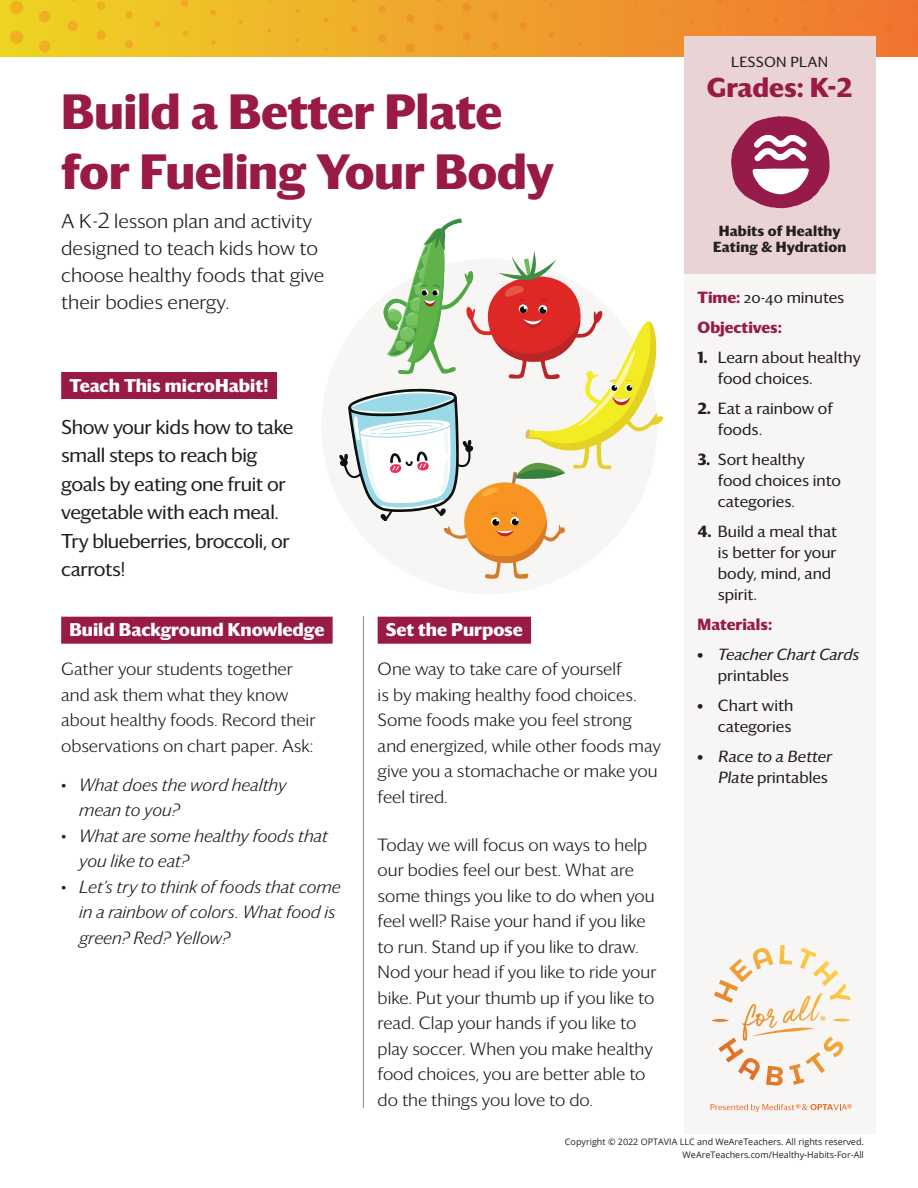
<style>
.page{position:relative;width:918px;height:1188px;background:#fff}
.page>*{position:absolute;margin:0;border:0;box-sizing:border-box;transform-origin:0 0}
.t1{font:700 48.15px/59.6px "Darby Sans";letter-spacing:-.01em;color:#991a46}
.t2{font:700 26.7px "Darby Sans";color:#991a46}
.Subhead{font:19.5px/28.5px "Darby Sans";letter-spacing:-.02em;color:#231f20}
.t3{font:300 19.5px/27px "Darby Sans";color:#231f20}
.t4{font:700 18px "Darby Sans";color:#fff}
.t5{font:300 17.25px/25.5px "Darby Sans";color:#231f20}
.t6{font:italic 300 17.25px/25.5px "Darby Sans";color:#231f20}
.t7{font:15.75px/21px "Darby Sans";color:#231f20}
.t8{font:italic 15.75px/21px "Darby Sans";color:#231f20}
.t9{font:700 15.75px "Darby Sans";color:#991a46}
.t10{font:700 14.25px/16.5px "Darby Sans";letter-spacing:.01em;color:#231f20;text-align:center}
.t11{font:14.25px "Darby Sans";letter-spacing:.02em;color:#231f20}
.t12{font:9px/13.5px "Open Sans";color:#231f20;text-align:right}
.s1{font-size:21.3px}
.s2{font-weight:700;color:#991a46}
.s3{font-weight:700}
.s4{font-weight:700;font-style:normal}
.s5{font-style:normal}
</style>
<div class="page">
<div style="left:0;top:0;width:918px;height:57px;background:linear-gradient(to right,#efd424,#f07532)"></div>
<div style="left:10px;top:1px;width:13px;height:13px;background:#efb222;border-radius:50%"></div>
<div style="left:39px;top:11px;width:12px;height:12px;background:#efb023;border-radius:50%"></div>
<div style="left:68px;top:21px;width:10px;height:10px;background:#f0ae22;border-radius:50%"></div>
<div style="left:96px;top:31px;width:10px;height:9px;background:#f0ac24;border-radius:50%"></div>
<div style="left:125px;top:40px;width:8px;height:8px;background:#f0aa25;border-radius:50%"></div>
<div style="left:10px;top:30px;width:13px;height:14px;background:#efb222;border-radius:50%"></div>
<div style="left:39px;top:40px;width:12px;height:12px;background:#efb023;border-radius:50%"></div>
<svg style="left:913px;top:3px;width:5px;height:7px"></svg>
<div style="left:829px;top:6px;width:7px;height:6px;background:#f0762b;border-radius:50%"></div>
<div style="left:857px;top:14px;width:7px;height:7px;background:#f0742b;border-radius:50%"></div>
<div style="left:885px;top:23px;width:8px;height:8px;background:#f0712b;border-radius:50%"></div>
<svg style="left:912px;top:32px;width:6px;height:9px"></svg>
<svg style="left:718px;top:0;width:4px;height:4px"></svg>
<svg style="left:746px;top:8px;width:5px;height:5px"></svg>
<svg style="left:774px;top:17px;width:5px;height:6px"></svg>
<svg style="left:801px;top:26px;width:6px;height:6px"></svg>
<div style="left:829px;top:35px;width:7px;height:7px;background:#f0762b;border-radius:50%"></div>
<svg style="left:690px;top:20px;width:4px;height:3px"></svg>
<svg style="left:718px;top:29px;width:4px;height:4px"></svg>
<svg style="left:549px;top:3px;width:4px;height:4px"></svg>
<svg style="left:434px;top:0;width:9px;height:2px"></svg>
<div style="left:462px;top:3px;width:9px;height:8px;background:#ef902a;border-radius:50%"></div>
<div style="left:491px;top:12px;width:8px;height:9px;background:#f09029;border-radius:50%"></div>
<div style="left:519px;top:22px;width:8px;height:7px;background:#f08d2a;border-radius:50%"></div>
<svg style="left:548px;top:32px;width:6px;height:6px"></svg>
<svg style="left:577px;top:42px;width:5px;height:4px"></svg>
<svg style="left:351px;top:0;width:6px;height:3px"></svg>
<div style="left:379px;top:5px;width:7px;height:8px;background:#f09829;border-radius:50%"></div>
<div style="left:406px;top:14px;width:8px;height:8px;background:#ef952a;border-radius:50%"></div>
<div style="left:434px;top:23px;width:9px;height:9px;background:#f0932a;border-radius:50%"></div>
<div style="left:463px;top:33px;width:8px;height:8px;background:#ef902a;border-radius:50%"></div>
<div style="left:491px;top:42px;width:8px;height:8px;background:#f09029;border-radius:50%"></div>
<svg style="left:296px;top:9px;width:4px;height:4px"></svg>
<svg style="left:324px;top:18px;width:5px;height:5px"></svg>
<div style="left:351px;top:26px;width:6px;height:7px;background:#f09a28;border-radius:50%"></div>
<div style="left:378px;top:35px;width:8px;height:8px;background:#f09829;border-radius:50%"></div>
<div style="left:406px;top:43px;width:9px;height:9px;background:#ef952a;border-radius:50%"></div>
<div style="left:181px;top:0;width:7px;height:7px;background:#f0a726;border-radius:50%"></div>
<svg style="left:210px;top:10px;width:6px;height:5px"></svg>
<svg style="left:239px;top:20px;width:4px;height:4px"></svg>
<svg style="left:267px;top:29px;width:4px;height:4px"></svg>
<svg style="left:295px;top:38px;width:4px;height:4px"></svg>
<div style="left:97px;top:1px;width:8px;height:9px;background:#f0ac24;border-radius:50%"></div>
<div style="left:126px;top:11px;width:7px;height:7px;background:#f0aa25;border-radius:50%"></div>
<svg style="left:154px;top:21px;width:6px;height:6px"></svg>
<svg style="left:183px;top:31px;width:5px;height:5px"></svg>
<svg style="left:211px;top:40px;width:5px;height:5px"></svg>
<div style="left:378px;top:617px;width:153px;height:27px;background:#991a46"></div>
<div style="left:61px;top:617px;width:272px;height:27px;background:#991a46"></div>
<hr style="left:363px;top:616px;width:1px;height:492px;background:#978871">
<div style="left:61px;top:372px;width:216px;height:27px;background:#991a46"></div>
<div style="left:684px;top:117px;width:192px;height:1017px;background:#f7f6f5"></div>
<div style="left:684px;top:36px;width:192px;height:238px;background:#e9d3d4"></div>
<svg style="left:731px;top:116px;width:99px;height:92px"></svg>
<svg style="left:711px;top:1104px;width:141px;height:8px"></svg>
<svg style="left:714px;top:945px;width:137px;height:76px"></svg>
<div style="left:321px;top:259px;width:336px;height:335px;background:#f7f6f5;border-radius:50%"></div>
<svg style="left:339px;top:218px;width:325px;height:361px"></svg>
<p class="t1" style="left:61px;top:80px;width:494px">Build a Better Plate for Fueling Your Body</p>
<p class="t3" style="left:61px;top:207px;width:264px">A K<span class="s1">-2</span> lesson plan and activity designed to teach kids how to choose healthy foods that give their bodies energy.</p>
<p class="t4" style="left:69px;top:371px;width:201px">Teach This microHabit!</p>
<p class="Subhead" style="left:61px;top:412px;width:234px">Show your kids how to take small steps to reach big goals by eating one fruit or vegetable with each meal.<br>Try blueberries, broccoli, or carrots!</p>
<p class="t4" style="left:69px;top:616px;width:257px">Build Background Knowledge</p>
<p class="t5" style="left:61px;top:656px;width:256px">Gather your students together and ask them what they know about healthy foods. Record their observations on chart paper. Ask:</p>
<p class="t6" style="left:79px;top:771px;width:209px;text-indent:-18px">• What does the word healthy mean to you?</p>
<p class="t6" style="left:79px;top:822px;width:250px;text-indent:-18px">• What are some healthy foods that you like to eat?</p>
<p class="t6" style="left:79px;top:873px;width:263px;text-indent:-18px">• Let’s try to think of foods that come in a rainbow of colors. What food is green? Red? Yellow?</p>
<p class="t4" style="left:386px;top:616px;width:138px">Set the Purpose</p>
<p class="t5" style="left:378px;top:656px;width:285px">One way to take care of yourself<br>is by making healthy food choices.<br>Some foods make you feel strong and energized, while other foods may give you a stomachache or make you feel tired.</p>
<p class="t5" style="left:378px;top:831px;width:280px">Today we will focus on ways to help our bodies feel our best. What are some things you like to do when you feel well? Raise your hand if you like to run. Stand up if you like to draw.<br>Nod your head if you like to ride your bike. Put your thumb up if you like to read. Clap your hands if you like to play soccer. When you make healthy food choices, you are better able to do the things you love to do.</p>
<p class="t11" style="left:731px;top:52px;width:99px">LESSON PLAN</p>
<p class="t2" style="left:707px;top:67px;width:147px">Grades: K-2</p>
<p class="t10" style="left:713px;top:222px;width:135px">Habits of Healthy<br>Eating &amp; Hydration</p>
<p class="t7" style="left:698px;top:286px;width:148px"><span class="s2">Time:</span> 20-40 minutes</p>
<p class="t9" style="left:698px;top:315px;width:86px">Objectives:</p>
<p class="t7" style="left:718px;top:346px;width:144px;text-indent:-20px"><span class="s3">1.</span> Learn about healthy food choices.</p>
<p class="t7" style="left:718px;top:397px;width:116px;text-indent:-20px"><span class="s3">2.</span> Eat a rainbow of foods.</p>
<p class="t7" style="left:718px;top:448px;width:125px;text-indent:-20px"><span class="s3">3.</span> Sort healthy food choices into categories.</p>
<p class="t7" style="left:718px;top:520px;width:121px;text-indent:-20px"><span class="s3">4.</span> Build a meal that is better for your body, mind, and spirit.</p>
<p class="t9" style="left:698px;top:612px;width:76px">Materials:</p>
<p class="t8" style="left:718px;top:643px;width:143px;text-indent:-20px"><span class="s4">•</span> Teacher Chart Cards <span class="s5">printables</span></p>
<p class="t7" style="left:698px;top:694px;width:97px;text-align:right"><span class="s3">•</span> Chart with categories</p>
<p class="t7" style="left:718px;top:745px;width:118px;text-indent:-20px"><span class="s3">•</span> Race to a Better<br>Plate printables</p>
<p class="t12" style="left:565px;top:1135px;width:301px">Copyright © 2022 OPTAVIA LLC and WeAreTeachers. All rights reserved.<br>WeAreTeachers.com/Healthy-Habits-For-All</p>
</div>
